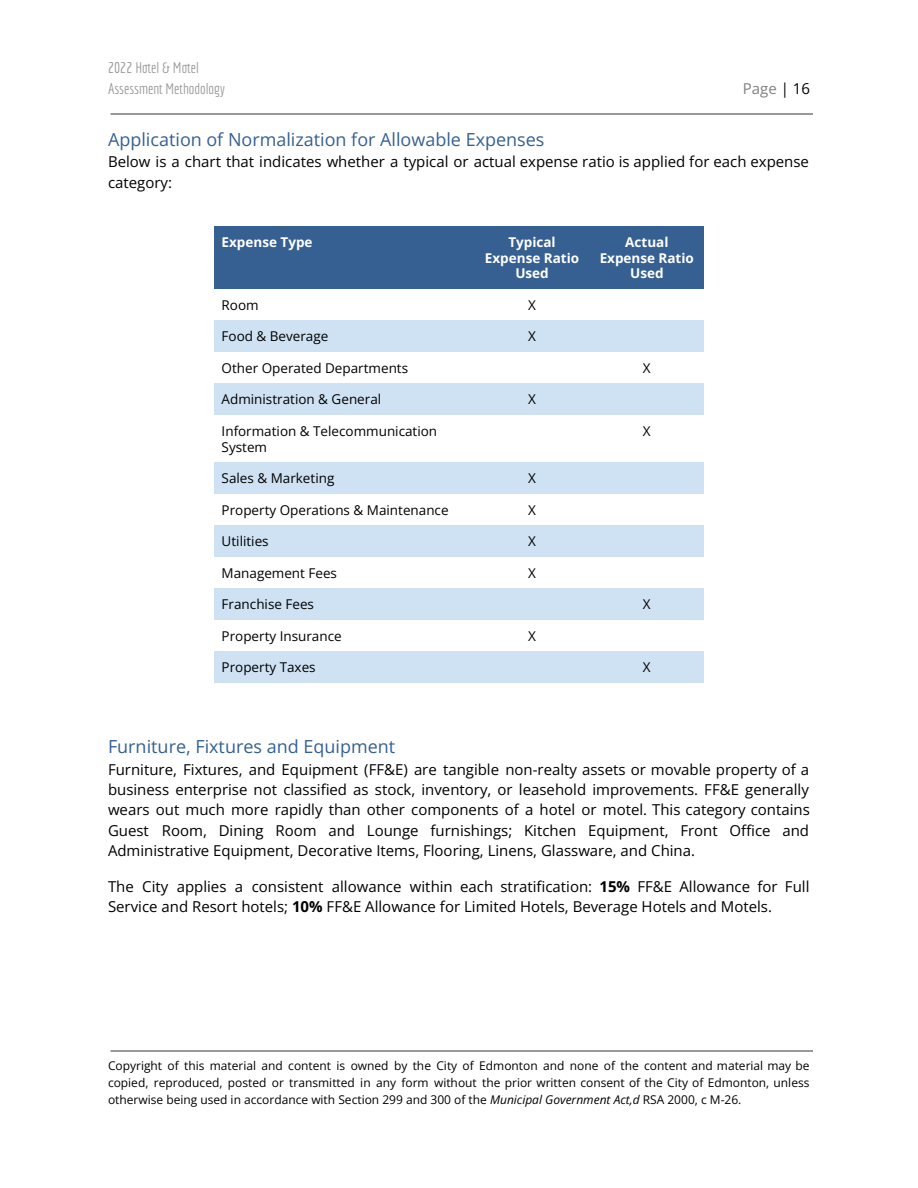
<style>
.page{position:relative;width:918px;height:1188px;background:#fff}
.page>*{position:absolute;margin:0;border:0;box-sizing:border-box;transform-origin:0 0}
.t1{font:18px "Open Sans";color:#366091}
.t2{font:15px/20.2px "Open Sans";color:#000}
.t3{font:15px/21px "Economica";color:#999}
.t4{font:15px "Open Sans";color:#808080}
.t5{font:13.5px/15.8px "Open Sans";color:#000}
.t6{font:700 13.5px/15.8px "Open Sans";color:#fff;text-align:center}
.t7{font:12px/16.8px "Open Sans";color:#000;text-align:justify}
.s1{color:#000}
.s2{font-weight:700}
.s3{font-style:italic}
</style>
<div class="page">
<div style="left:214px;top:226px;width:261px;height:63px;background:#366091"></div>
<div style="left:475px;top:226px;width:115px;height:63px;background:#366091"></div>
<div style="left:590px;top:226px;width:114px;height:63px;background:#366091"></div>
<div style="left:214px;top:321px;width:261px;height:31px;background:#cfe2f3"></div>
<div style="left:475px;top:321px;width:115px;height:31px;background:#cfe2f3"></div>
<div style="left:590px;top:321px;width:114px;height:31px;background:#cfe2f3"></div>
<div style="left:214px;top:384px;width:261px;height:31px;background:#cfe2f3"></div>
<div style="left:475px;top:384px;width:115px;height:31px;background:#cfe2f3"></div>
<div style="left:590px;top:384px;width:114px;height:31px;background:#cfe2f3"></div>
<div style="left:214px;top:462px;width:261px;height:32px;background:#cfe2f3"></div>
<div style="left:475px;top:462px;width:115px;height:32px;background:#cfe2f3"></div>
<div style="left:590px;top:462px;width:114px;height:32px;background:#cfe2f3"></div>
<div style="left:214px;top:525px;width:261px;height:32px;background:#cfe2f3"></div>
<div style="left:475px;top:525px;width:115px;height:32px;background:#cfe2f3"></div>
<div style="left:590px;top:525px;width:114px;height:32px;background:#cfe2f3"></div>
<div style="left:214px;top:588px;width:261px;height:32px;background:#cfe2f3"></div>
<div style="left:475px;top:588px;width:115px;height:32px;background:#cfe2f3"></div>
<div style="left:590px;top:588px;width:114px;height:32px;background:#cfe2f3"></div>
<div style="left:214px;top:651px;width:261px;height:32px;background:#cfe2f3"></div>
<div style="left:475px;top:651px;width:115px;height:32px;background:#cfe2f3"></div>
<div style="left:590px;top:651px;width:114px;height:32px;background:#cfe2f3"></div>
<p class="t3" style="left:108px;top:57px;width:118px">2022 Hotel &amp; Motel<br>Assessment Methodology</p>
<p class="t4" style="left:743px;top:78px;width:69px">Page <span class="s1">| 16</span></p>
<p class="t1" style="left:108px;top:126px;width:438px">Application of Normalization for Allowable Expenses</p>
<p class="t2" style="left:108px;top:151px;width:703px">Below is a chart that indicates whether a typical or actual expense ratio is applied for each expense category:</p>
<p class="t6" style="left:222px;top:234px;width:92px">Expense Type</p>
<p class="t6" style="left:485px;top:234px;width:96px">Typical<br>Expense Ratio<br>Used</p>
<p class="t6" style="left:600px;top:234px;width:96px">Actual<br>Expense Ratio<br>Used</p>
<p class="t5" style="left:222px;top:297px;width:39px">Room</p>
<p class="t5" style="left:528px;top:297px;width:9px">X</p>
<p class="t5" style="left:222px;top:328px;width:108px">Food &amp; Beverage</p>
<p class="t5" style="left:528px;top:328px;width:9px">X</p>
<p class="t5" style="left:222px;top:360px;width:188px">Other Operated Departments</p>
<p class="t5" style="left:643px;top:360px;width:9px">X</p>
<p class="t5" style="left:222px;top:391px;width:161px">Administration &amp; General</p>
<p class="t5" style="left:528px;top:391px;width:9px">X</p>
<p class="t5" style="left:222px;top:423px;width:217px">Information &amp; Telecommunication<br>System</p>
<p class="t5" style="left:643px;top:423px;width:9px">X</p>
<p class="t5" style="left:222px;top:470px;width:114px">Sales &amp; Marketing</p>
<p class="t5" style="left:528px;top:470px;width:9px">X</p>
<p class="t5" style="left:222px;top:502px;width:229px">Property Operations &amp; Maintenance</p>
<p class="t5" style="left:528px;top:502px;width:9px">X</p>
<p class="t5" style="left:222px;top:533px;width:49px">Utilities</p>
<p class="t5" style="left:528px;top:533px;width:9px">X</p>
<p class="t5" style="left:222px;top:565px;width:117px">Management Fees</p>
<p class="t5" style="left:528px;top:565px;width:9px">X</p>
<p class="t5" style="left:222px;top:596px;width:94px">Franchise Fees</p>
<p class="t5" style="left:643px;top:596px;width:9px">X</p>
<p class="t5" style="left:222px;top:628px;width:122px">Property Insurance</p>
<p class="t5" style="left:528px;top:628px;width:9px">X</p>
<p class="t5" style="left:222px;top:659px;width:96px">Property Taxes</p>
<p class="t5" style="left:643px;top:659px;width:9px">X</p>
<p class="t1" style="left:108px;top:734px;width:289px">Furniture, Fixtures and Equipment</p>
<p class="t2" style="left:108px;top:759px;width:703px;text-align:justify">Furniture, Fixtures, and Equipment (FF&amp;E) are tangible non-realty assets or movable property of a business enterprise not classified as stock, inventory, or leasehold improvements. FF&amp;E generally wears out much more rapidly than other components of a hotel or motel. This category contains Guest Room, Dining Room and Lounge furnishings; Kitchen Equipment, Front Office and Administrative Equipment, Decorative Items, Flooring, Linens, Glassware, and China.</p>
<p class="t2" style="left:108px;top:876px;width:703px">The City applies a consistent allowance within each stratification: <span class="s2">15%</span> FF&amp;E Allowance for Full<br>Service and Resort hotels; <span class="s2">10%</span> FF&amp;E Allowance for Limited Hotels, Beverage Hotels and Motels.</p>
<p class="t7" style="left:108px;top:1057px;width:703px">Copyright of this material and content is owned by the City of Edmonton and none of the content and material may be copied, reproduced, posted or transmitted in any form without the prior written consent of the City of Edmonton, unless otherwise being used in accordance with Section 299 and 300 of the <span class="s3">Municipal Government Act,d</span> RSA 2000, c M-26.</p>
</div>
